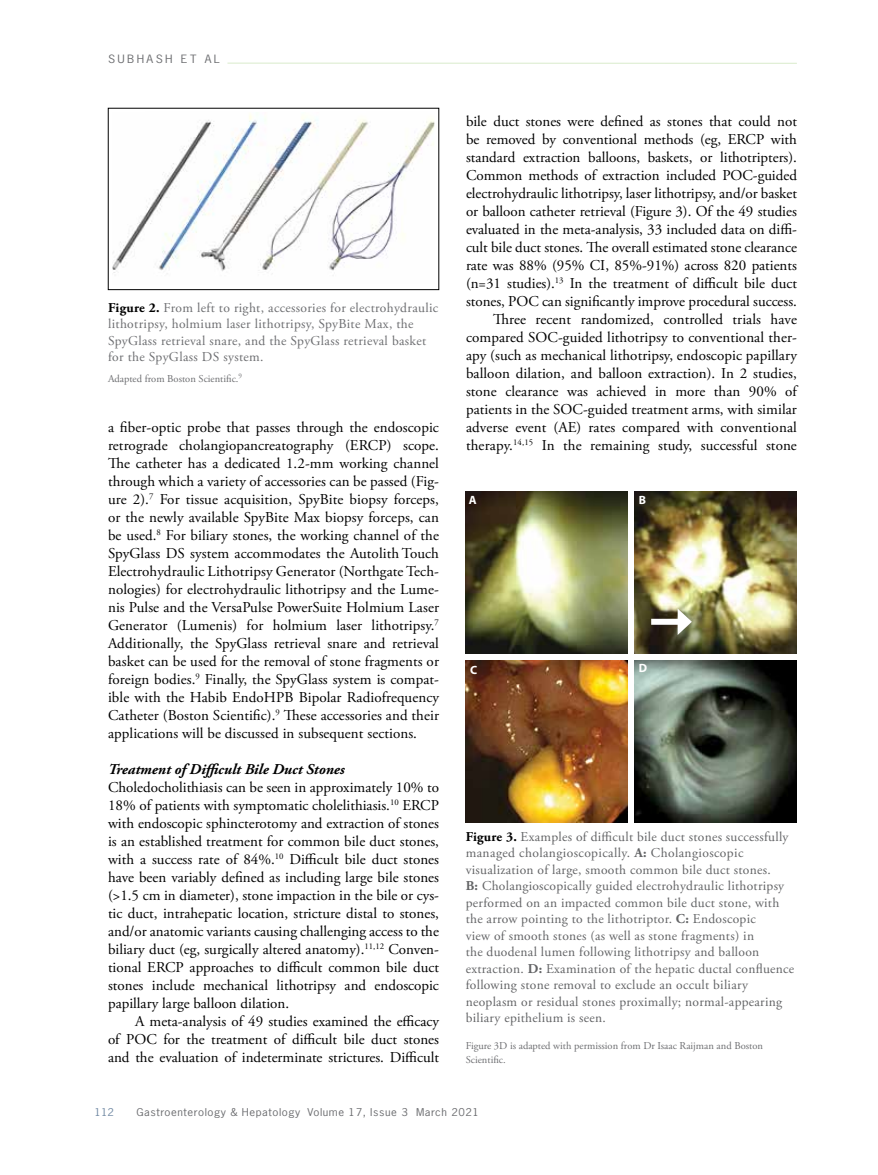
<style>
.page{position:relative;width:878px;height:1175px;background:#fff}
.page>*{position:absolute;margin:0;border:0;box-sizing:border-box;transform-origin:0 0}
.t1{font:15px/18px "Adobe Garamond Pro";color:#000;text-align:justify}
.t2{font:italic 700 15px "Adobe Garamond Pro";color:#000}
.t3{font:13.5px/16.5px "Adobe Garamond Pro";letter-spacing:.02em;color:#636466}
.t4{font:13.5px/16.5px "Adobe Garamond Pro";letter-spacing:.025em;color:#6d6e71}
.t5{font:700 12px "Myriad Pro";color:#fff}
.t6{font:10.8px "News Gothic Std";letter-spacing:.2em;color:#6d6e71;scale:1.11 1}
.t7{font:10.5px/13.5px "Adobe Garamond Pro";color:#6d6e71}
.t8{font:10.2px "News Gothic Std";letter-spacing:.05em;color:#6d6e71;scale:1.11 1}
.t9{font:10.2px "News Gothic Std";color:#738ba5;scale:1.11 1}
.s1{font-weight:700;color:#000}
.s2{font-weight:700}
</style>
<div class="page">
<hr style="left:227px;top:63px;width:569px;height:1px;background:#d9ebcb">
<div style="left:108px;top:108px;width:331px;height:182px;border:1px solid #000"></div>
<img style="left:112px;top:114px;width:322px;height:160px">
<img style="left:465px;top:491px;width:162px;height:162px">
<img style="left:634px;top:491px;width:162px;height:162px">
<img style="left:634px;top:660px;width:162px;height:162px">
<img style="left:465px;top:660px;width:162px;height:162px">
<div style="left:651px;top:619px;width:32px;height:6px;background:#fff"></div>
<svg style="left:677px;top:608px;width:14px;height:27px"></svg>
<p class="t6" style="left:108px;top:52px;width:102px">SUBHASH ET AL</p>
<p class="t4" style="left:108px;top:300px;width:332px"><span class="s1">Figure 2.</span> From left to right, accessories for electrohydraulic lithotripsy, holmium laser lithotripsy, SpyBite Max, the SpyGlass retrieval snare, and the SpyGlass retrieval basket for the SpyGlass DS system.</p>
<p class="t7" style="left:108px;top:372px;width:135px">Adapted from Boston Scientific.<sup>9</sup></p>
<p class="t1" style="left:108px;top:419px;width:332px">a fiber-optic probe that passes through the endoscopic retrograde cholangiopancreatography (ERCP) scope.<br>The catheter has a dedicated 1.2-mm working channel through which a variety of accessories can be passed (Fig&shy;ure 2).<sup>7</sup> For tissue acquisition, SpyBite biopsy forceps, or the newly available SpyBite Max biopsy forceps, can be used.<sup>8</sup> For biliary stones, the working channel of the SpyGlass DS system accommodates the Autolith Touch Electrohydraulic Lithotripsy Generator (Northgate Tech&shy;nologies) for electrohydraulic lithotripsy and the Lume&shy;nis Pulse and the VersaPulse PowerSuite Holmium Laser Generator (Lumenis) for holmium laser lithotripsy.<sup>7<br></sup>Additionally, the SpyGlass retrieval snare and retrieval basket can be used for the removal of stone fragments or foreign bodies.<sup>9</sup> Finally, the SpyGlass system is compat&shy;ible with the Habib EndoHPB Bipolar Radiofrequency Catheter (Boston Scientific).<sup>9</sup> These accessories and their applications will be discussed in subsequent sections.</p>
<p class="t2" style="left:108px;top:761px;width:238px">Treatment of Difficult Bile Duct Stones</p>
<p class="t1" style="left:108px;top:779px;width:332px">Choledocholithiasis can be seen in approximately 10% to 18% of patients with symptomatic cholelithiasis.<sup>10</sup> ERCP with endoscopic sphincterotomy and extraction of stones is an established treatment for common bile duct stones, with a success rate of 84%.<sup>10</sup> Difficult bile duct stones have been variably defined as including large bile stones (&gt;1.5 cm in diameter), stone impaction in the bile or cys&shy;tic duct, intrahepatic location, stricture distal to stones, and/or anatomic variants causing challenging access to the biliary duct (eg, surgically altered anatomy).<sup>11,12</sup> Conven&shy;tional ERCP approaches to difficult common bile duct stones include mechanical lithotripsy and endoscopic papillary large balloon dilation.</p>
<p class="t1" style="left:108px;top:1013px;width:332px;text-indent:27px">A meta-analysis of 49 studies examined the efficacy of POC for the treatment of difficult bile duct stones and the evaluation of indeterminate strictures. Difficult</p>
<p class="t1" style="left:466px;top:113px;width:332px;text-align:right">bile duct stones were defined as stones that could not be removed by conventional methods (eg, ERCP with standard extraction balloons, baskets, or lithotripters).<br>Common methods of extraction included POC-guided electrohydraulic lithotripsy, laser lithotripsy, and/or basket or balloon catheter retrieval (Figure 3). Of the 49 studies evaluated in the meta-analysis, 33 included data on diffi&shy;cult bile duct stones. The overall estimated stone clearance rate was 88% (95% CI, 85%-91%) across 820 patients (n=31 studies).<sup>13</sup> In the treatment of difficult bile duct stones, POC can significantly improve procedural success.<br>Three recent randomized, controlled trials have compared SOC-guided lithotripsy to conventional ther&shy;apy (such as mechanical lithotripsy, endoscopic papillary balloon dilation, and balloon extraction). In 2 studies, stone clearance was achieved in more than 90% of patients in the SOC-guided treatment arms, with similar adverse event (AE) rates compared with conventional therapy.<sup>14,15</sup> In the remaining study, successful stone</p>
<p class="t5" style="left:469px;top:492px;width:9px">A</p>
<p class="t5" style="left:638px;top:492px;width:9px">B</p>
<p class="t5" style="left:470px;top:662px;width:9px">C</p>
<p class="t5" style="left:639px;top:660px;width:10px">D</p>
<p class="t3" style="left:465px;top:828px;width:330px"><span class="s1">Figure 3.</span> Examples of difficult bile duct stones successfully managed cholangioscopically. <span class="s2">A:</span> Cholangioscopic visualization of large, smooth common bile duct stones.<br><span class="s2">B:</span> Cholangioscopically guided electrohydraulic lithotripsy performed on an impacted common bile duct stone, with the arrow pointing to the lithotriptor. <span class="s2">C:</span> Endoscopic<br>view of smooth stones (as well as stone fragments) in<br>the duodenal lumen following lithotripsy and balloon extraction. <span class="s2">D:</span> Examination of the hepatic ductal confluence following stone removal to exclude an occult biliary neoplasm or residual stones proximally; normal-appearing biliary epithelium is seen.</p>
<p class="t7" style="left:465px;top:1039px;width:299px">Figure 3D is adapted with permission from Dr Isaac Raijman and Boston<br>Scientific.</p>
<p class="t9" style="left:94px;top:1105px;width:19px">112</p>
<p class="t8" style="left:136px;top:1105px;width:310px">Gastroenterology &amp; Hepatology Volume 17, Issue 3 March 2021</p>
</div>
